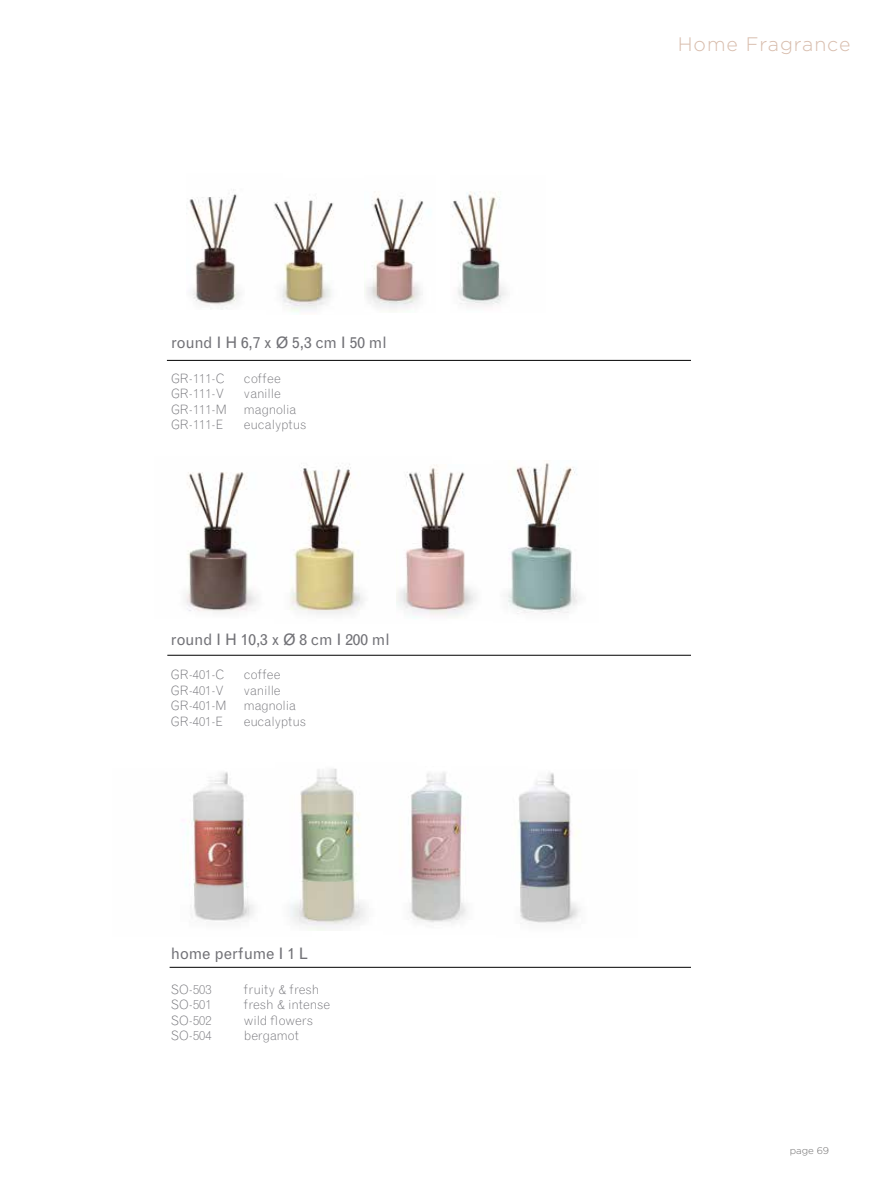
<style>
.page{position:relative;width:893px;height:1191px;background:#fff}
.page>*{position:absolute;margin:0;border:0;box-sizing:border-box;transform-origin:0 0}
.t1{font:300 19.5px "Gotham";letter-spacing:.05em;color:#d8bdad}
.t2{font:15.9px "Grotesque MT Std";letter-spacing:-.015em;color:#727277}
.t3{font:300 12.9px "Grotesque MT Std";color:#727277}
.t4{font:300 12.9px "Grotesque MT Std";letter-spacing:-.02em;color:#727277}
.t5{font:300 9.75px "Gotham";color:#706f6f}
</style>
<div class="page">
<hr style="left:167px;top:655px;width:524px;height:1px;background:#000">
<hr style="left:167px;top:360px;width:524px;height:1px;background:#000">
<hr style="left:170px;top:967px;width:521px;height:1px;background:#000">
<img style="left:185px;top:472px;width:72px;height:141px">
<img style="left:189px;top:189px;width:51px;height:121px">
<img style="left:452px;top:191px;width:55px;height:115px">
<img style="left:290px;top:464px;width:74px;height:150px">
<img style="left:274px;top:200px;width:91px;height:113px">
<img style="left:396px;top:464px;width:80px;height:155px">
<img style="left:508px;top:463px;width:70px;height:151px">
<img style="left:365px;top:192px;width:59px;height:120px">
<img style="left:186px;top:772px;width:68px;height:150px">
<img style="left:290px;top:769px;width:76px;height:161px">
<img style="left:410px;top:772px;width:57px;height:151px">
<img style="left:518px;top:773px;width:63px;height:151px">
<p class="t2" style="left:171px;top:333px;width:217px">round I H 6,7 x Ø 5,3 cm I 50 ml</p>
<p class="t3" style="left:171px;top:370px;width:55px">GR-111-C</p>
<p class="t3" style="left:244px;top:370px;width:38px">coffee</p>
<p class="t3" style="left:171px;top:386px;width:55px">GR-111-V</p>
<p class="t3" style="left:244px;top:386px;width:39px">vanille</p>
<p class="t3" style="left:171px;top:401px;width:57px">GR-111-M</p>
<p class="t3" style="left:244px;top:401px;width:54px">magnolia</p>
<p class="t3" style="left:171px;top:417px;width:54px">GR-111-E</p>
<p class="t4" style="left:244px;top:417px;width:64px">eucalyptus</p>
<p class="t2" style="left:171px;top:630px;width:220px">round I H 10,3 x Ø 8 cm I 200 ml</p>
<p class="t3" style="left:171px;top:667px;width:55px">GR-401-C</p>
<p class="t3" style="left:244px;top:667px;width:38px">coffee</p>
<p class="t3" style="left:171px;top:682px;width:55px">GR-401-V</p>
<p class="t3" style="left:244px;top:682px;width:39px">vanille</p>
<p class="t3" style="left:171px;top:698px;width:57px">GR-401-M</p>
<p class="t3" style="left:244px;top:698px;width:54px">magnolia</p>
<p class="t3" style="left:171px;top:713px;width:54px">GR-401-E</p>
<p class="t4" style="left:244px;top:713px;width:64px">eucalyptus</p>
<p class="t2" style="left:171px;top:944px;width:139px">home perfume I 1 L</p>
<p class="t3" style="left:171px;top:981px;width:42px">SO-503</p>
<p class="t3" style="left:244px;top:981px;width:77px">fruity &amp; fresh</p>
<p class="t3" style="left:171px;top:997px;width:42px">SO-501</p>
<p class="t3" style="left:244px;top:997px;width:88px">fresh &amp; intense</p>
<p class="t3" style="left:171px;top:1012px;width:42px">SO-502</p>
<p class="t3" style="left:244px;top:1012px;width:71px">wild flowers</p>
<p class="t3" style="left:171px;top:1028px;width:42px">SO-504</p>
<p class="t3" style="left:244px;top:1028px;width:56px">bergamot</p>
<h1 class="t1" style="left:678px;top:31px;width:174px">Home Fragrance</h1>
<p class="t5" style="left:790px;top:1144px;width:41px">page 69</p>
</div>
